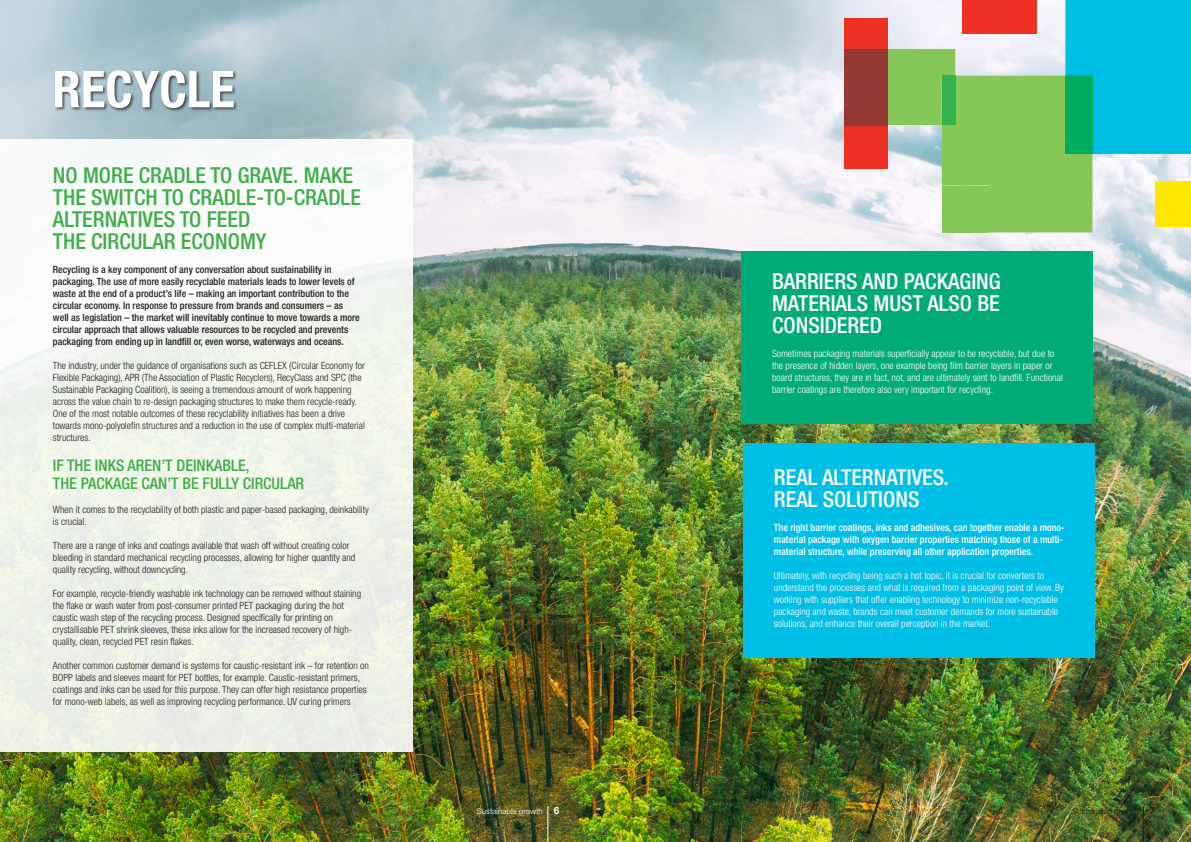
<style>
.page{position:relative;width:1191px;height:842px;background:#fff}
.page>*{position:absolute;margin:0;border:0;box-sizing:border-box;transform-origin:0 0}
.t1{font:700 condensed 51px "Helvetica Neue LT Std";color:#fff}
.t2{font:500 condensed 22px/22px "Helvetica Neue LT Std";color:#40ae49}
.t3{font:500 condensed 22px/22px "Helvetica Neue LT Std";color:#fff;text-align:justify}
.t4{font:500 condensed 16px/18px "Helvetica Neue LT Std";color:#40ae49}
.t5{font:300 condensed 10px/12px "Helvetica Neue LT Std";color:#231f20}
.t6{font:300 condensed 10px/12px "Helvetica Neue LT Std";color:#fff}
.t7{font:500 condensed 10px/12px "Helvetica Neue LT Std";color:#231f20}
.t8{font:500 condensed 10px/12px "Helvetica Neue LT Std";color:#fff}
.t9{font:300 8px "Helvetica Neue LT Std";color:#fff}
.t10{font:300 8px "Helvetica Neue LT Std";color:#231f20}
.s1{font-weight:700;font-size:10px}
</style>
<div class="page">
<img style="left:0;top:0;width:1191px;height:842px">
<div style="left:0;top:139px;width:412px;height:612px;background:linear-gradient(to bottom,#fafcfb,#eaeee2)"></div>
<div style="left:54px;top:69px;width:185px;height:44px;background:#231f20;opacity:.8"></div>
<div style="left:741px;top:251px;width:351px;height:173px;background:#00ab78"></div>
<div style="left:743px;top:444px;width:351px;height:214px;background:#00bfe6"></div>
<hr style="left:547px;top:806px;width:1px;height:36px;background:#fff">
<hr style="left:1143px;top:806px;width:1px;height:36px;background:#231f20">
<div style="left:844px;top:18px;width:43px;height:150px;background:#ed3024"></div>
<div style="left:844px;top:49px;width:43px;height:76px;background:#943836"></div>
<svg style="left:887px;top:0;width:304px;height:232px"></svg>
<div style="left:1065px;top:76px;width:27px;height:78px;background:#00ad5e"></div>
<p class="t1" style="left:52px;top:58px;width:184px">RECYCLE</p>
<p class="t2" style="left:53px;top:164px;width:309px">NO MORE CRADLE TO GRAVE. MAKE<br>THE SWITCH TO CRADLE-TO-CRADLE<br>ALTERNATIVES TO FEED<br>THE CIRCULAR ECONOMY</p>
<p class="t7" style="left:53px;top:263px;width:308px">Recycling is a key component of any conversation about sustainability in packaging. The use of more easily recyclable materials leads to lower levels of waste at the end of a product’s life – making an important contribution to the circular economy. In response to pressure from brands and consumers – as well as legislation – the market will inevitably continue to move towards a more circular approach that allows valuable resources to be recycled and prevents packaging from ending up in landfill or, even worse, waterways and oceans.</p>
<p class="t5" style="left:53px;top:359px;width:313px">The industry, under the guidance of organisations such as CEFLEX (Circular Economy for Flexible Packaging), APR (The Association of Plastic Recyclers), RecyClass and SPC (the Sustainable Packaging Coalition), is seeing a tremendous amount of work happening across the value chain to re-design packaging structures to make them recycle-ready.<br>One of the most notable outcomes of these recyclability initiatives has been a drive towards mono-polyolefin structures and a reduction in the use of complex multi-material structures.</p>
<p class="t4" style="left:53px;top:456px;width:253px">IF THE INKS AREN’T DEINKABLE,<br>THE PACKAGE CAN’T BE FULLY CIRCULAR</p>
<p class="t5" style="left:53px;top:503px;width:317px">When it comes to the recyclability of both plastic and paper-based packaging, deinkability is crucial.</p>
<p class="t5" style="left:53px;top:539px;width:304px">There are a range of inks and coatings available that wash off without creating color bleeding in standard mechanical recycling processes, allowing for higher quantity and quality recycling, without downcycling.</p>
<p class="t5" style="left:53px;top:587px;width:310px">For example, recycle-friendly washable ink technology can be removed without staining the flake or wash water from post-consumer printed PET packaging during the hot caustic wash step of the recycling process. Designed specifically for printing on crystallisable PET shrink sleeves, these inks allow for the increased recovery of high&shy;quality, clean, recycled PET resin flakes.</p>
<p class="t5" style="left:53px;top:659px;width:317px">Another common customer demand is systems for caustic-resistant ink – for retention on BOPP labels and sleeves meant for PET bottles, for example. Caustic-resistant primers, coatings and inks can be used for this purpose. They can offer high resistance properties for mono-web labels, as well as improving recycling performance. UV curing primers</p>
<p class="t3" style="left:772px;top:270px;width:230px">BARRIERS AND PACKAGING MATERIALS MUST ALSO BE CONSIDERED</p>
<p class="t6" style="left:772px;top:348px;width:292px">Sometimes packaging materials superficially appear to be recyclable, but due to the presence of hidden layers, one example being film barrier layers in paper or board structures, they are in fact, not, and are ultimately sent to landfill. Functional barrier coatings are therefore also very important for recycling.</p>
<p class="t3" style="left:774px;top:466px;width:176px">REAL ALTERNATIVES.<br>REAL SOLUTIONS</p>
<p class="t8" style="left:774px;top:521px;width:292px">The right barrier coatings, inks and adhesives, can together enable a mono&shy;material package with oxygen barrier properties matching those of a multi&shy;material structure, while preserving all other application properties.</p>
<p class="t6" style="left:774px;top:569px;width:291px">Ultimately, with recycling being such a hot topic, it is crucial for converters to understand the processes and what is required from a packaging point of view. By working with suppliers that offer enabling technology to minimize non-recyclable packaging and waste, brands can meet customer demands for more sustainable solutions, and enhance their overall perception in the market.</p>
<p class="t9" style="left:477px;top:806px;width:84px">Sustainable growth <span class="s1">6</span></p>
<p class="t10" style="left:1072px;top:806px;width:84px">Sustainable growth <span class="s1">7</span></p>
</div>
